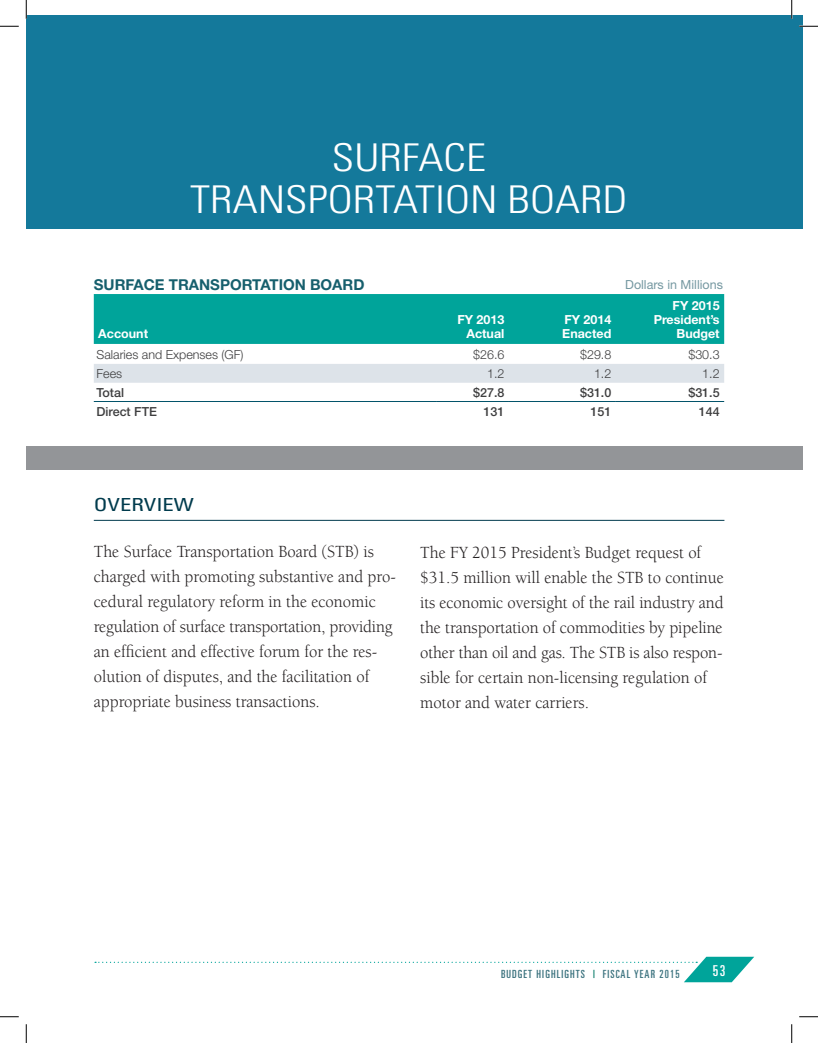
<style>
.page{position:relative;width:818px;height:1043px;background:#fff}
.page>*{position:absolute;margin:0;border:0;box-sizing:border-box;transform-origin:0 0}
.t1{font:300 condensed 38.25px "Univers";color:#fff;scale:1.18 1}
.t2{font:condensed 18px "Univers";color:#003b4d;scale:1.25 1}
.t3{font:17.5px/25px "Berkeley";color:#231f20;scale:.95 1}
.t4{font:700 15px "Helvetica Neue";color:#165f6d}
.t5{font:ultra-condensed 15px "Univers";color:#fff}
.t6{font:700 12.5px/13.8px "Helvetica Neue";color:#fff;text-align:right}
.t7{font:300 12.5px "Helvetica Neue";color:#3e3e3f}
.t8{font:500 12.5px "Helvetica Neue";color:#3e3e3f}
.t9{font:12.5px "Helvetica Neue";color:#7598a1}
.t10{font:ultra-condensed 11.25px "Univers";letter-spacing:.1em;color:#3b727e}
.s1{color:#007764}
</style>
<div class="page">
<svg style="left:95px;top:956px;width:659px;height:26px"></svg>
<div style="left:26px;top:15px;width:776px;height:213px;background:#14799b"></div>
<div style="left:26px;top:446px;width:776px;height:23px;background:#939598"></div>
<div style="left:94px;top:294px;width:630px;height:50px;background:#00a49a"></div>
<div style="left:94px;top:364px;width:630px;height:19px;background:#dde3e9"></div>
<hr style="left:94px;top:401px;width:343px;height:1px;background:#02536a">
<hr style="left:437px;top:401px;width:72px;height:1px;background:#02536a">
<hr style="left:509px;top:401px;width:107px;height:1px;background:#02536a">
<hr style="left:616px;top:401px;width:108px;height:1px;background:#02536a">
<hr style="left:94px;top:520px;width:630px;height:1px;background:#003b4d">
<svg style="left:0;top:25px;width:19px;height:2px"></svg>
<svg style="left:799px;top:25px;width:19px;height:2px"></svg>
<svg style="left:0;top:1016px;width:19px;height:1px"></svg>
<svg style="left:799px;top:1016px;width:19px;height:1px"></svg>
<svg style="left:25px;top:0;width:2px;height:19px"></svg>
<svg style="left:25px;top:1024px;width:2px;height:18px"></svg>
<svg style="left:790px;top:0;width:2px;height:19px"></svg>
<svg style="left:791px;top:1024px;width:1px;height:18px"></svg>
<p class="t1" style="left:332px;top:135px;width:128px">SURFACE</p>
<p class="t1" style="left:190px;top:176px;width:21px">TRAN</p>
<p class="t1" style="left:285px;top:176px;width:55px">SPORTATION</p>
<p class="t1" style="left:507px;top:176px;width:40px">BOARD</p>
<p class="t4" style="left:94px;top:275px;width:21px">SURFACE</p>
<p class="t4" style="left:169px;top:275px;width:21px">TRAN</p>
<p class="t4" style="left:210px;top:275px;width:22px">SPOR</p>
<p class="t4" style="left:252px;top:275px;width:36px">TATION</p>
<p class="t4" style="left:310px;top:275px;width:23px">BOARD</p>
<p class="t6" style="left:98px;top:326px;width:51px">Account</p>
<p class="t6" style="left:457px;top:312px;width:49px">FY 2013<br>Actual</p>
<p class="t6" style="left:562px;top:312px;width:51px;text-align:left">FY 2014<br>Enacted</p>
<p class="t9" style="left:625px;top:277px;width:99px">Dollars in Millions</p>
<p class="t6" style="left:653px;top:298px;width:67px">FY 2015<br>President’s<br>Budget</p>
<p class="t7" style="left:96px;top:347px;width:149px">Salaries and Expenses (GF)</p>
<p class="t7" style="left:473px;top:347px;width:33px">$26.6</p>
<p class="t7" style="left:580px;top:347px;width:33px">$29.8</p>
<p class="t7" style="left:688px;top:347px;width:33px">$30.3</p>
<p class="t7" style="left:96px;top:366px;width:27px">Fees</p>
<p class="t7" style="left:487px;top:366px;width:19px">1.2</p>
<p class="t7" style="left:594px;top:366px;width:19px">1.2</p>
<p class="t7" style="left:702px;top:366px;width:19px">1.2</p>
<p class="t8" style="left:96px;top:385px;width:29px">Total</p>
<p class="t8" style="left:473px;top:385px;width:33px">$27.8</p>
<p class="t8" style="left:580px;top:385px;width:33px">$31.0</p>
<p class="t8" style="left:688px;top:385px;width:33px">$31.5</p>
<p class="t8" style="left:96px;top:404px;width:62px">Direct FTE</p>
<p class="t8" style="left:483px;top:404px;width:22px">131</p>
<p class="t8" style="left:590px;top:404px;width:22px">151</p>
<p class="t8" style="left:698px;top:404px;width:22px">144</p>
<p class="t2" style="left:94px;top:493px;width:79px">OVERVI EW</p>
<p class="t3" style="left:94px;top:539px;width:318px">The Surface Transportation Board (STB) is charged with promoting substantive and pro&shy;cedural regulatory reform in the economic regulation of surface transportation, providing an efficient and effective forum for the res&shy;olution of disputes, and the facilitation of appropriate business transactions.</p>
<p class="t3" style="left:420px;top:540px;width:321px">The FY 2015 President’s Budget request of $31.5 million will enable the STB to continue its economic oversight of the rail industry and the transportation of commodities by pipeline other than oil and gas. The STB is also respon&shy;sible for certain non-licensing regulation of motor and water carriers.</p>
<p class="t10" style="left:501px;top:967px;width:180px">BUDGET HIGHLIGHTS <span class="s1">|</span> FISCAL YEAR 2015</p>
<p class="t5" style="left:712px;top:961px;width:14px">53</p>
</div>
